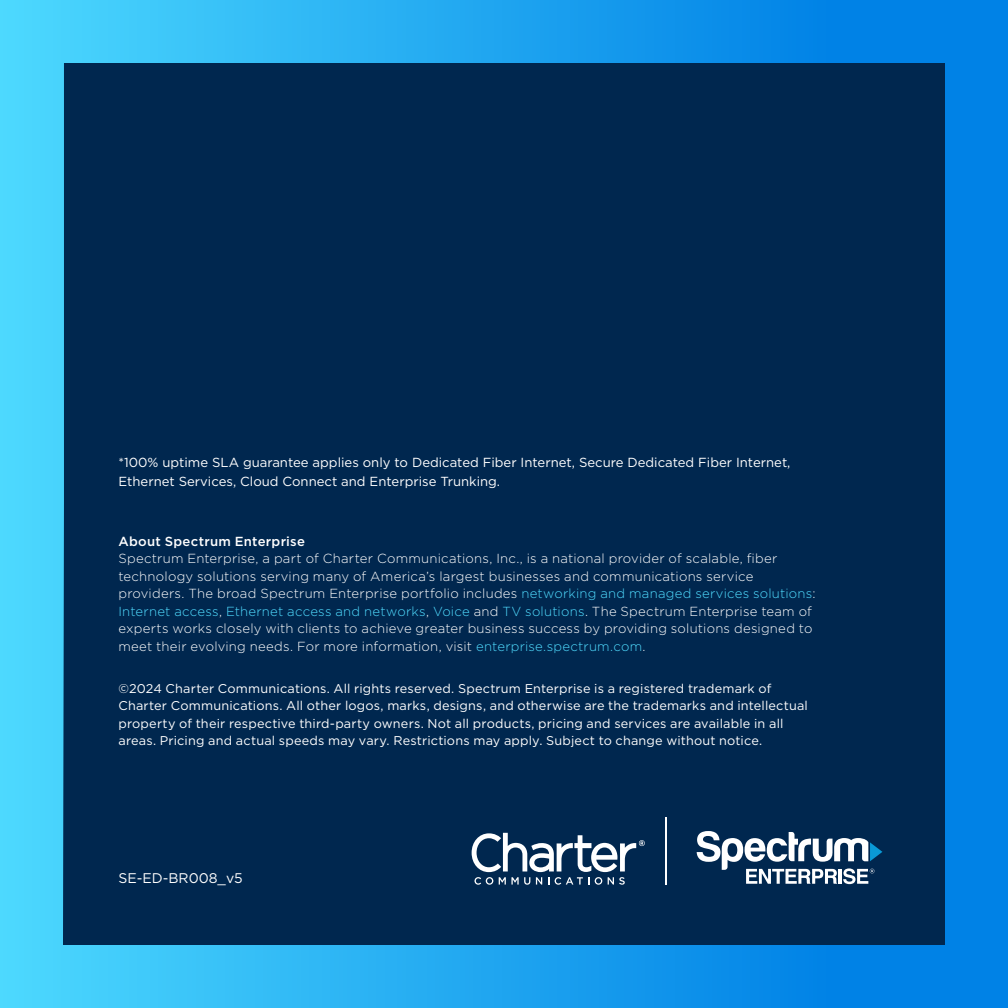
<style>
.page{position:relative;width:1008px;height:1008px;background:#fff}
.page>*{position:absolute;margin:0;border:0;box-sizing:border-box;transform-origin:0 0}
.t1{font:14px "Gotham";color:#fff}
.t2{font:300 13.12px/17.5px "Gotham";letter-spacing:.015em;color:#fff}
.t3{font:13.12px/19.2px "Gotham";color:#fff}
.t4{font:500 13.12px "Gotham";letter-spacing:.02em;color:#fff}
.t5{font:12.6px/17.5px "Gotham";letter-spacing:.015em;color:#fff}
.s1{color:#50dcff}
</style>
<div class="page">
<div style="left:0;top:0;width:1008px;height:1008px;background:linear-gradient(to right,#4bd6fd,#0076e3)"></div>
<div style="left:63px;top:63px;width:882px;height:882px;background:#00274f"></div>
<hr style="left:666px;top:817px;width:1px;height:68px;background:#fff">
<svg style="left:472px;top:833px;width:173px;height:52px"></svg>
<svg style="left:697px;top:831px;width:185px;height:53px"></svg>
<p class="t3" style="left:118px;top:452px;width:674px">*100% uptime SLA guarantee applies only to Dedicated Fiber Internet, Secure Dedicated Fiber Internet,<br>Ethernet Services, Cloud Connect and Enterprise Trunking.</p>
<p class="t4" style="left:118px;top:533px;width:188px">About Spectrum Enterprise</p>
<p class="t2" style="left:118px;top:550px;width:699px">Spectrum Enterprise, a part of Charter Communications, Inc., is a national provider of scalable, fiber technology solutions serving many of America’s largest businesses and communications service providers. The broad Spectrum Enterprise portfolio includes <span class="s1">networking and managed services solutions</span>:<br><span class="s1">Internet access</span>, <span class="s1">Ethernet access and networks</span>, <span class="s1">Voice</span> and <span class="s1">TV solutions</span>. The Spectrum Enterprise team of experts works closely with clients to achieve greater business success by providing solutions designed to meet their evolving needs. For more information, visit <span class="s1">enterprise.spectrum.com</span>.</p>
<p class="t5" style="left:118px;top:680px;width:691px">©2024 Charter Communications. All rights reserved. Spectrum Enterprise is a registered trademark of Charter Communications. All other logos, marks, designs, and otherwise are the trademarks and intellectual property of their respective third-party owners. Not all products, pricing and services are available in all areas. Pricing and actual speeds may vary. Restrictions may apply. Subject to change without notice.</p>
<p class="t1" style="left:118px;top:869px;width:126px">SE-ED-BR008_v5</p>
</div>
